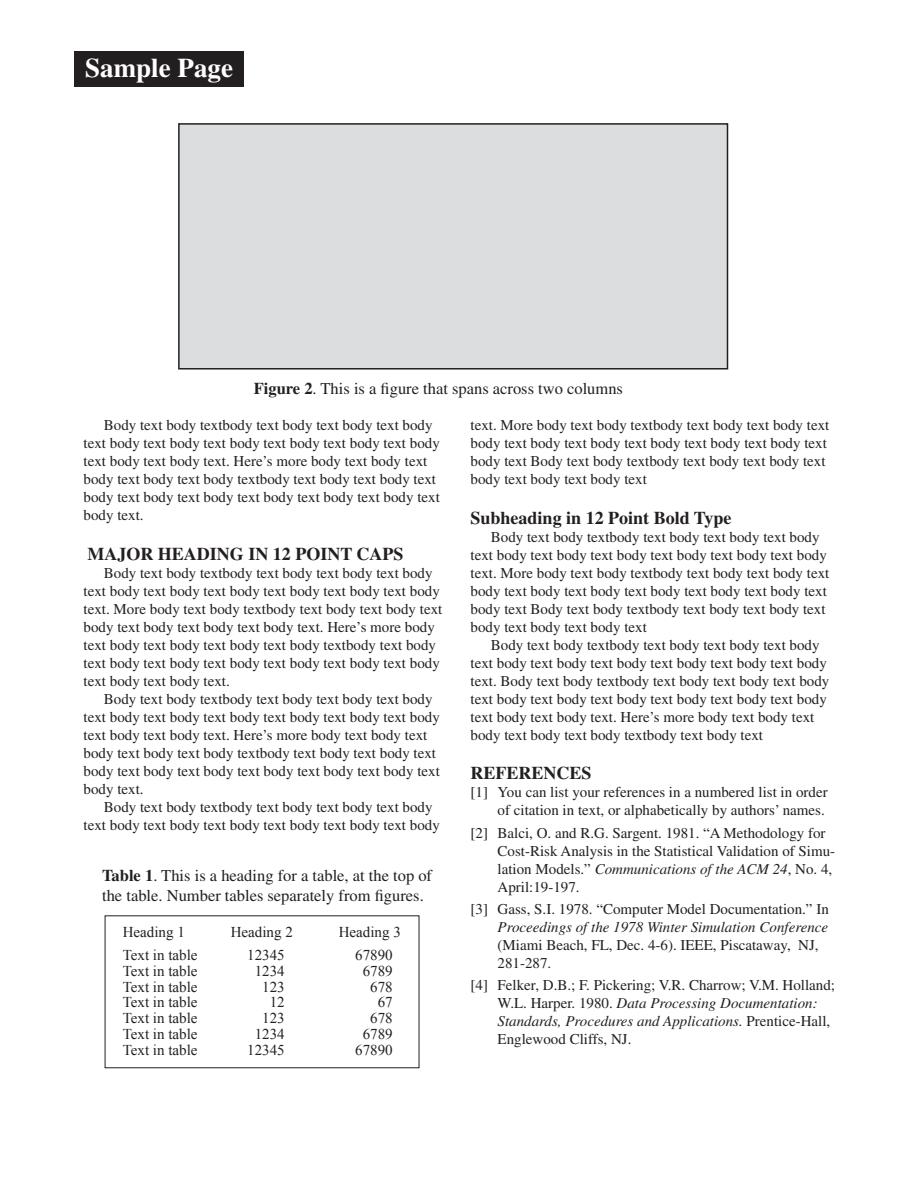
<style>
.page{position:relative;width:918px;height:1188px;background:#fff}
.page>*{position:absolute;margin:0;border:0;box-sizing:border-box;transform-origin:0 0}
.t1{font:700 27px "Times";color:#fff}
.t2{font:700 18px "Times";color:#231f20}
.t3{font:16.5px/19.8px "Times";color:#231f20}
.t4{font:15px/18px "Times";color:#231f20}
.t5{font:15px "Times New Roman";color:#231f20}
.t6{font:italic 15px "Times";color:#231f20}
.s1{font-weight:700}
.s2{font-style:italic}
</style>
<div class="page">
<div style="left:179px;top:124px;width:549px;height:245px;background:#dcdddf"></div>
<div style="left:178px;top:123px;width:550px;height:247px;border:2px solid #231f20"></div>
<div style="left:75px;top:51px;width:169px;height:36px;background:#231f20"></div>
<h1 class="t1" style="left:85px;top:52px;width:149px">Sample Page</h1>
<p class="t3" style="left:254px;top:378px;width:371px"><span class="s1">Figure 2</span>. This is a figure that spans across two columns</p>
<p class="t4" style="left:84px;top:416px;width:358px;text-indent:20px">Body text body textbody text body text body text body text body text body text body text body text body text body text body text body text. Here’s more body text body text body text body text body textbody text body text body text body text body text body text body text body text body text body text.</p>
<p class="t2" style="left:87px;top:543px;width:318px">MAJOR HEADING IN 12 POINT CAPS</p>
<p class="t4" style="left:84px;top:564px;width:360px;text-indent:20px">Body text body textbody text body text body text body text body text body text body text body text body text body text. More body text body textbody text body text body text body text body text body text body text. Here’s more body text body text body text body text body textbody text body text body text body text body text body text body text body text body text body text.</p>
<p class="t4" style="left:84px;top:690px;width:358px;text-indent:20px">Body text body textbody text body text body text body text body text body text body text body text body text body text body text body text. Here’s more body text body text body text body text body textbody text body text body text body text body text body text body text body text body text body text.</p>
<p class="t4" style="left:84px;top:798px;width:358px;text-indent:20px">Body text body textbody text body text body text body text body text body text body text body text body text body</p>
<p class="t3" style="left:102px;top:866px;width:331px"><span class="s1">Table 1</span>. This is a heading for a table, at the top of the table. Number tables separately from figures.</p>
<p class="t5" style="left:123px;top:923px;width:64px">Heading 1</p>
<p class="t5" style="left:231px;top:923px;width:64px">Heading 2</p>
<p class="t5" style="left:339px;top:923px;width:64px">Heading 3</p>
<p class="t5" style="left:123px;top:946px;width:76px">Text in table</p>
<p class="t5" style="left:247px;top:946px;width:39px">12345</p>
<p class="t5" style="left:355px;top:946px;width:39px">67890</p>
<p class="t5" style="left:123px;top:962px;width:76px">Text in table</p>
<p class="t5" style="left:255px;top:962px;width:31px">1234</p>
<p class="t5" style="left:363px;top:962px;width:31px">6789</p>
<p class="t5" style="left:123px;top:978px;width:76px">Text in table</p>
<p class="t5" style="left:262px;top:978px;width:24px">123</p>
<p class="t5" style="left:370px;top:978px;width:24px">678</p>
<p class="t5" style="left:123px;top:994px;width:76px">Text in table</p>
<p class="t5" style="left:270px;top:994px;width:16px">12</p>
<p class="t5" style="left:378px;top:994px;width:16px">67</p>
<p class="t5" style="left:123px;top:1009px;width:76px">Text in table</p>
<p class="t5" style="left:262px;top:1009px;width:24px">123</p>
<p class="t5" style="left:370px;top:1009px;width:24px">678</p>
<p class="t5" style="left:123px;top:1025px;width:76px">Text in table</p>
<p class="t5" style="left:255px;top:1025px;width:31px">1234</p>
<p class="t5" style="left:363px;top:1025px;width:31px">6789</p>
<p class="t5" style="left:123px;top:1041px;width:76px">Text in table</p>
<p class="t5" style="left:247px;top:1041px;width:39px">12345</p>
<p class="t5" style="left:355px;top:1041px;width:39px">67890</p>
<p class="t4" style="left:471px;top:416px;width:360px">text. More body text body textbody text body text body text body text body text body text body text body text body text body text Body text body textbody text body text body text body text body text body text</p>
<p class="t2" style="left:471px;top:507px;width:262px">Subheading in 12 Point Bold Type</p>
<p class="t4" style="left:471px;top:528px;width:360px;text-indent:20px">Body text body textbody text body text body text body text body text body text body text body text body text body text. More body text body textbody text body text body text body text body text body text body text body text body text body text Body text body textbody text body text body text body text body text body text</p>
<p class="t4" style="left:471px;top:636px;width:360px;text-indent:20px">Body text body textbody text body text body text body text body text body text body text body text body text body text. Body text body textbody text body text body text body text body text body text body text body text body text body text body text body text. Here’s more body text body text body text body text body textbody text body text</p>
<p class="t2" style="left:471px;top:763px;width:123px">REFERENCES</p>
<p class="t4" style="left:471px;top:783px;width:359px;text-align:right">[1] You can list your references in a numbered list in order of citation in text, or alphabetically by authors’ names.</p>
<p class="t4" style="left:498px;top:824px;width:339px;text-indent:-27px">[2] Balci, O. and R.G. Sargent. 1981. “A Methodology for Cost-Risk Analysis in the Statistical Validation of Simu&shy;lation Models.” <span class="s2">Communications of the ACM 24</span>, No. 4, April:19-197.</p>
<p class="t4" style="left:471px;top:900px;width:360px">[3] Gass, S.I. 1978. “Computer Model Documentation.” In</p>
<p class="t6" style="left:498px;top:919px;width:332px">Proceedings of the 1978 Winter Simulation Conference</p>
<p class="t4" style="left:498px;top:936px;width:323px">(Miami Beach, FL, Dec. 4-6). IEEE, Piscataway, NJ,<br>281-287.</p>
<p class="t4" style="left:498px;top:976px;width:339px;text-indent:-27px">[4] Felker, D.B.; F. Pickering; V.R. Charrow; V.M. Holland; W.L. Harper. 1980. <span class="s2">Data Processing Documentation:<br>Standards, Procedures and Applications.</span> Prentice-Hall, Englewood Cliffs, NJ.</p>
</div>
